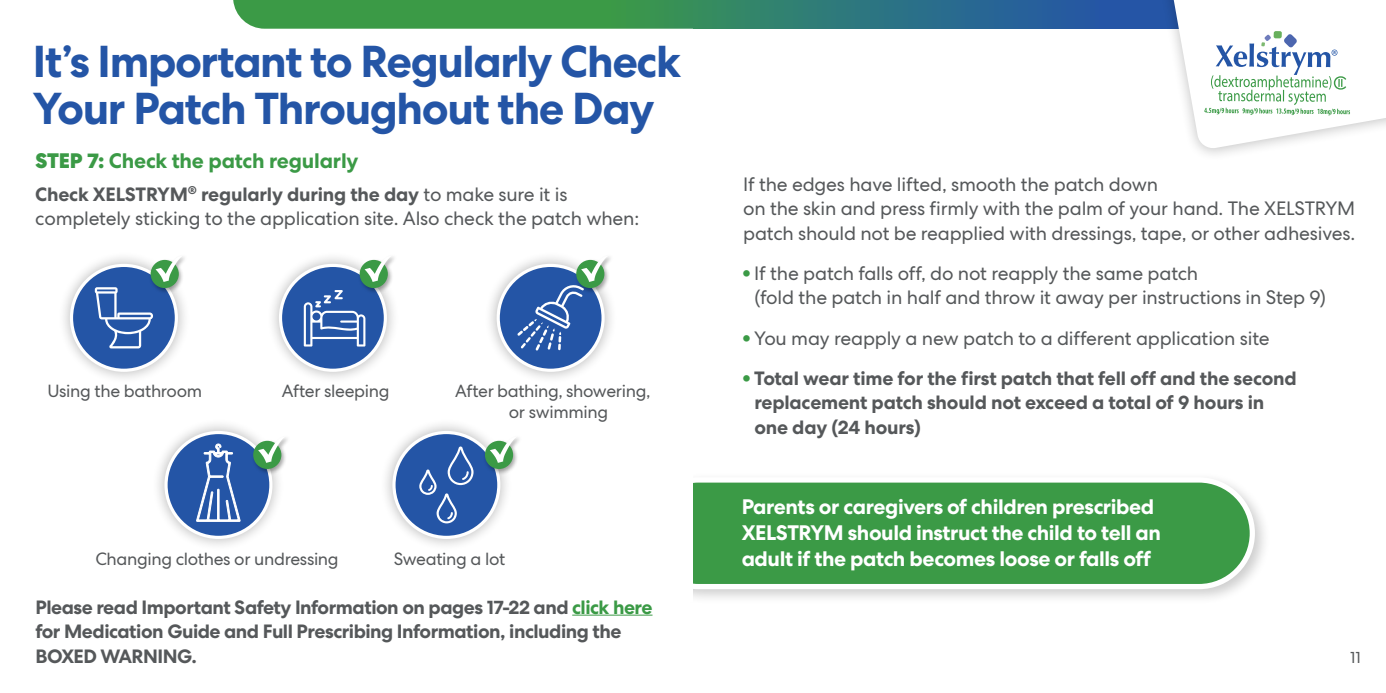
<style>
.page{position:relative;width:1386px;height:693px;background:#fff}
.page>*{position:absolute;margin:0;border:0;box-sizing:border-box;transform-origin:0 0}
.t1{font:700 44.62px/47.2px "Centra No 2";letter-spacing:-.03em;color:#2455a6}
.t2{font:700 21px/26.2px "Centra No 2";letter-spacing:-.02em;color:#fff}
.t3{font:700 21px "Centra No 2";letter-spacing:-.01em;color:#3b9a46}
.t4{font:19.25px/24.5px "Centra No 2";letter-spacing:-.01em;color:#55585a}
.t5{font:700 19.25px/24.5px "Centra No 2";letter-spacing:-.025em;color:#55585a}
.t6{font:17.5px/21px "Centra No 2";letter-spacing:-.02em;color:#55585a}
.t7{font:15.75px "Centra No 2";color:#55585a}
.s1{font-weight:800}
.s2{font-weight:700}
.s3{color:#3b9a46}
.s4{font-weight:900;color:#3b9a46}
</style>
<div class="page">
<div style="left:636px;top:471px;width:635px;height:134px;background:#000;opacity:.2"></div>
<div style="left:645px;top:480px;width:607px;height:107px;background:#3b9a46;border-radius:53px"></div>
<div style="left:643px;top:477px;width:612px;height:112px;border:5px solid #fff;border-radius:53px"></div>
<div style="left:617px;top:464px;width:76px;height:138px;background:#fff"></div>
<div style="left:57px;top:251px;width:134px;height:134px;background:#000;opacity:.25"></div>
<div style="left:72px;top:265px;width:104px;height:105px;background:#2455a6;border-radius:50%"></div>
<div style="left:149px;top:254px;width:40px;height:41px;background:#fff"></div>
<svg style="left:95px;top:255px;width:88px;height:93px"></svg>
<div style="left:266px;top:251px;width:134px;height:134px;background:#000;opacity:.25"></div>
<div style="left:281px;top:265px;width:104px;height:105px;background:#2455a6;border-radius:50%"></div>
<div style="left:279px;top:264px;width:108px;height:108px;border:3px solid #fff;border-radius:50%"></div>
<div style="left:358px;top:254px;width:40px;height:41px;background:#000;opacity:.35"></div>
<div style="left:360px;top:261px;width:27px;height:26px;background:#3b9a46;border-radius:50%"></div>
<div style="left:360px;top:260px;width:28px;height:28px;border:1px solid #3b9a46;border-radius:50%"></div>
<svg style="left:365px;top:255px;width:27px;height:27px"></svg>
<svg style="left:304px;top:290px;width:61px;height:57px"></svg>
<div style="left:484px;top:251px;width:134px;height:134px;background:#000;opacity:.25"></div>
<svg style="left:498px;top:265px;width:105px;height:105px;background:#416cb2"></svg>
<div style="left:574px;top:254px;width:40px;height:41px;background:#fff"></div>
<svg style="left:517px;top:255px;width:92px;height:96px"></svg>
<div style="left:152px;top:418px;width:133px;height:134px;background:#000;opacity:.25"></div>
<div style="left:166px;top:433px;width:105px;height:104px;background:#2455a6;border-radius:50%"></div>
<div style="left:164px;top:431px;width:108px;height:108px;border:3px solid #fff;border-radius:50%"></div>
<div style="left:251px;top:435px;width:40px;height:41px;background:#000;opacity:.35"></div>
<div style="left:254px;top:442px;width:27px;height:26px;background:#3b9a46;border-radius:50%"></div>
<div style="left:253px;top:441px;width:28px;height:28px;border:1px solid #3b9a46;border-radius:50%"></div>
<svg style="left:258px;top:436px;width:28px;height:27px"></svg>
<svg style="left:196px;top:443px;width:45px;height:79px"></svg>
<div style="left:380px;top:418px;width:133px;height:134px;background:#000;opacity:.25"></div>
<div style="left:394px;top:433px;width:105px;height:104px;background:#2455a6;border-radius:50%"></div>
<div style="left:392px;top:431px;width:108px;height:108px;border:3px solid #fff;border-radius:50%"></div>
<div style="left:483px;top:435px;width:40px;height:41px;background:#000;opacity:.35"></div>
<div style="left:486px;top:442px;width:26px;height:26px;background:#3b9a46;border-radius:50%"></div>
<div style="left:485px;top:441px;width:28px;height:28px;border:1px solid #3b9a46;border-radius:50%"></div>
<svg style="left:490px;top:436px;width:28px;height:27px"></svg>
<svg style="left:419px;top:446px;width:55px;height:77px"></svg>
<svg style="left:693px;top:0;width:464px;height:29px;background:#2b6e88"></svg>
<div style="left:1157px;top:0;width:229px;height:162px;background:#000;opacity:.25"></div>
<svg style="left:1168px;top:0;width:218px;height:149px"></svg>
<svg style="left:233px;top:0;width:460px;height:29px;background:#3f9b4c"></svg>
<hr style="left:572px;top:615px;width:81px;height:1px;background:#3b9a46">
<h1 class="t1" style="left:33px;top:38px;width:650px">It’s Important to Regularly Check<br>Your Patch Throughout the Day</h1>
<p class="t3" style="left:35px;top:149px;width:325px"><span class="s1">STEP 7:</span> Check the patch regularly</p>
<p class="t4" style="left:35px;top:182px;width:606px"><span class="s2">Check XELSTRYM</span><sup>®</sup> <span class="s2">regularly during the day</span> to make sure it is completely sticking to the application site. Also check the patch when:</p>
<p class="t6" style="left:47px;top:380px;width:156px">Using the bathroom</p>
<p class="t6" style="left:282px;top:380px;width:109px">After sleeping</p>
<p class="t6" style="left:509px;top:380px;width:143px;text-indent:-54px">After bathing, showering, or swimming</p>
<p class="t6" style="left:95px;top:548px;width:245px">Changing clothes or undressing</p>
<p class="t6" style="left:394px;top:548px;width:113px">Sweating a lot</p>
<p class="t5" style="left:35px;top:595px;width:619px">Please read Important Safety Information on pages 17-22 and <span class="s3">click here </span>for Medication Guide and Full Prescribing Information, including the<br>BOXED WARNING.</p>
<p class="t4" style="left:743px;top:172px;width:614px">If the edges have lifted, smooth the patch down<br>on the skin and press firmly with the palm of your hand. The XELSTRYM patch should not be reapplied with dressings, tape, or other adhesives.</p>
<p class="t4" style="left:754px;top:261px;width:573px;text-indent:-11px"><span class="s4">•</span> If the patch falls off, do not reapply the same patch<br>(fold the patch in half and throw it away per instructions in Step 9)</p>
<p class="t4" style="left:743px;top:326px;width:528px"><span class="s4">•</span> You may reapply a new patch to a different application site</p>
<p class="t5" style="left:754px;top:366px;width:544px;text-indent:-11px"><span class="s4">•</span> Total wear time for the first patch that fell off and the second replacement patch should not exceed a total of 9 hours in one day (24 hours)</p>
<p class="t2" style="left:742px;top:494px;width:421px">Parents or caregivers of children prescribed<br>XELSTRYM should instruct the child to tell an adult if the patch becomes loose or falls off</p>
<p class="t7" style="left:1350px;top:648px;width:12px">11</p>
</div>
